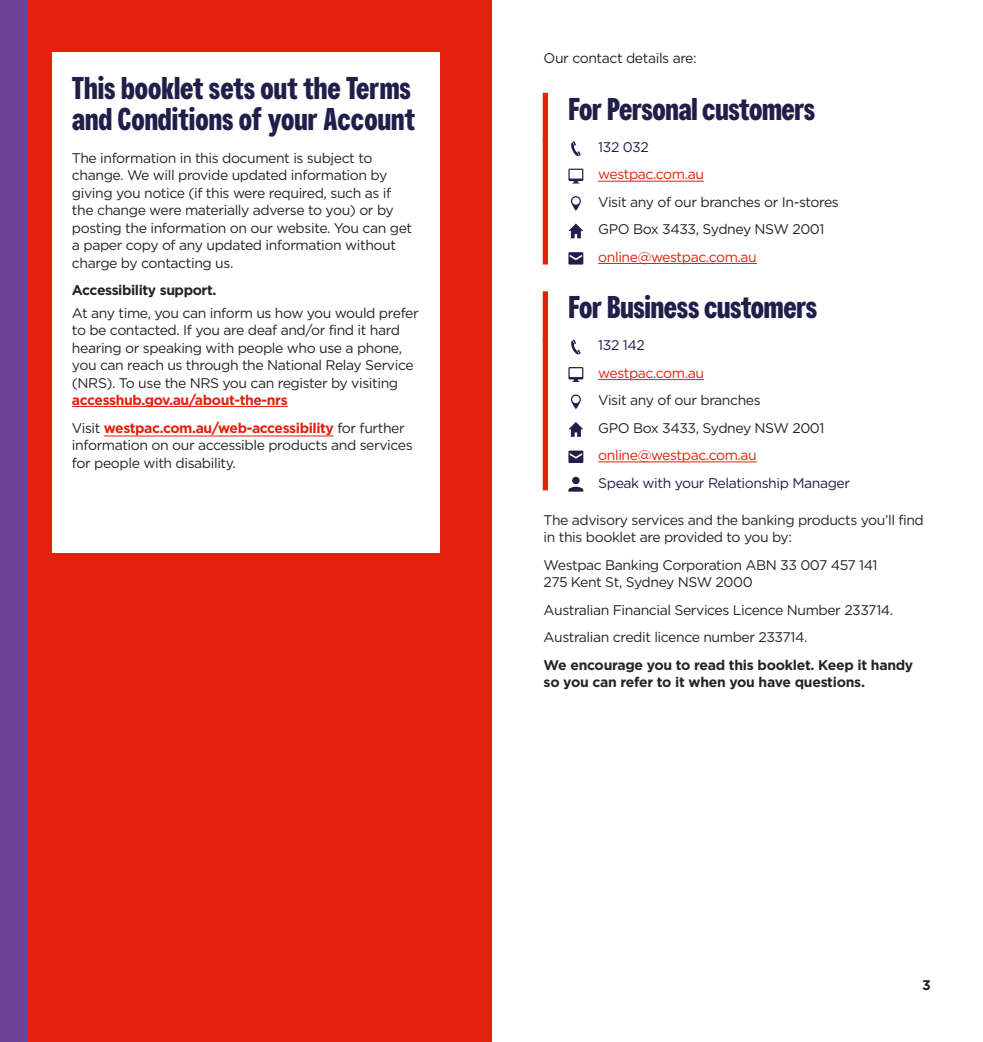
<style>
.page{position:relative;width:983px;height:1042px;background:#fff}
.page>*{position:absolute;margin:0;border:0;box-sizing:border-box;transform-origin:0 0}
.TH1_Non_TOC{font:700 31.5px/31.5px "Westpac";color:#211f4a}
.We_re_here_to_help{font:700 31.5px "Westpac";letter-spacing:-.01em;color:#211f4a}
.Body{font:14px/17.5px "Gotham";letter-spacing:-.03em;color:#252524}
.Body-2{font:700 14px/17.5px "Gotham";letter-spacing:-.02em;color:#252524}
.Contact_with_icon{font:14px "Gotham";letter-spacing:-.03em;color:#252524}
.Contact_with_icon-2{font:14px "Gotham";letter-spacing:-.03em;color:#e4200e}
.Contact_with_icon-3{font:14px "Gotham";letter-spacing:-.03em;color:#211f4a}
.s1{font-weight:700;color:#e4200e}
</style>
<div class="page">
<div style="left:542px;top:93px;width:6px;height:49px;background:#e4200e"></div>
<div style="left:542px;top:140px;width:6px;height:124px;background:#e4200e"></div>
<hr style="left:598px;top:181px;width:106px;height:1px;background:#e4200e">
<hr style="left:598px;top:263px;width:158px;height:1px;background:#e4200e">
<div style="left:542px;top:291px;width:6px;height:49px;background:#e4200e"></div>
<div style="left:542px;top:338px;width:6px;height:152px;background:#e4200e"></div>
<hr style="left:598px;top:379px;width:106px;height:1px;background:#e4200e">
<hr style="left:598px;top:461px;width:158px;height:1px;background:#e4200e">
<svg style="left:571px;top:141px;width:9px;height:15px"></svg>
<svg style="left:568px;top:169px;width:15px;height:14px"></svg>
<svg style="left:571px;top:196px;width:9px;height:15px"></svg>
<svg style="left:568px;top:223px;width:15px;height:15px"></svg>
<svg style="left:568px;top:252px;width:15px;height:13px"></svg>
<svg style="left:571px;top:340px;width:9px;height:14px"></svg>
<svg style="left:568px;top:367px;width:15px;height:15px"></svg>
<svg style="left:570px;top:394px;width:10px;height:15px"></svg>
<svg style="left:568px;top:422px;width:15px;height:15px"></svg>
<svg style="left:568px;top:450px;width:15px;height:13px"></svg>
<svg style="left:568px;top:477px;width:15px;height:15px"></svg>
<div style="left:0;top:0;width:491px;height:1042px;background:#e4200e"></div>
<div style="left:0;top:0;width:26px;height:1042px;background:#6c4394"></div>
<div style="left:52px;top:52px;width:387px;height:501px;background:#fff"></div>
<hr style="left:72px;top:406px;width:215px;height:1px;background:#e4200e">
<hr style="left:104px;top:436px;width:229px;height:1px;background:#e4200e">
<h2 class="TH1_Non_TOC" style="left:72px;top:71px;width:344px">This booklet sets out the Terms and Conditions of your Account</h2>
<p class="Body" style="left:72px;top:149px;width:342px">The information in this document is subject to change. We will provide updated information by giving you notice (if this were required, such as if the change were materially adverse to you) or by posting the information on our website. You can get a paper copy of any updated information without charge by contacting us.</p>
<p class="Body-2" style="left:72px;top:281px;width:146px">Accessibility support.</p>
<p class="Body" style="left:72px;top:303px;width:348px">At any time, you can inform us how you would prefer to be contacted. If you are deaf and/or find it hard hearing or speaking with people who use a phone, you can reach us through the National Relay Service (NRS). To use the NRS you can register by visiting <span class="s1">accesshub.gov.au/about-the-nrs</span></p>
<p class="Body" style="left:72px;top:418px;width:342px">Visit <span class="s1">westpac.com.au/web-accessibility</span> for further information on our accessible products and services for people with disability.</p>
<p class="Body" style="left:543px;top:49px;width:154px">Our contact details are:</p>
<h2 class="We_re_here_to_help" style="left:568px;top:90px;width:248px">For Personal customers</h2>
<p class="Contact_with_icon-3" style="left:598px;top:138px;width:52px">132 032</p>
<p class="Contact_with_icon-2" style="left:598px;top:165px;width:107px">westpac.com.au</p>
<p class="Contact_with_icon" style="left:598px;top:193px;width:242px">Visit any of our branches or In-stores</p>
<p class="Contact_with_icon" style="left:598px;top:220px;width:228px">GPO Box 3433, Sydney NSW 2001</p>
<p class="Contact_with_icon-2" style="left:598px;top:248px;width:160px">online@westpac.com.au</p>
<h2 class="We_re_here_to_help" style="left:568px;top:288px;width:250px">For Business customers</h2>
<p class="Contact_with_icon-3" style="left:598px;top:336px;width:48px">132 142</p>
<p class="Contact_with_icon-2" style="left:598px;top:364px;width:107px">westpac.com.au</p>
<p class="Contact_with_icon" style="left:598px;top:391px;width:164px">Visit any of our branches</p>
<p class="Contact_with_icon" style="left:598px;top:419px;width:228px">GPO Box 3433, Sydney NSW 2001</p>
<p class="Contact_with_icon-2" style="left:598px;top:446px;width:160px">online@westpac.com.au</p>
<p class="Contact_with_icon-3" style="left:598px;top:474px;width:253px">Speak with your Relationship Manager</p>
<p class="Body" style="left:543px;top:511px;width:382px">The advisory services and the banking products you’ll find in this booklet are provided to you by:</p>
<p class="Body" style="left:543px;top:556px;width:335px">Westpac Banking Corporation ABN 33 007 457 141</p>
<p class="Body" style="left:543px;top:573px;width:211px">275 Kent St, Sydney NSW 2000</p>
<p class="Body" style="left:543px;top:601px;width:351px">Australian Financial Services Licence Number 233714.</p>
<p class="Body" style="left:543px;top:628px;width:265px">Australian credit licence number 233714.</p>
<p class="Body-2" style="left:543px;top:656px;width:371px">We encourage you to read this booklet. Keep it handy so you can refer to it when you have questions.</p>
<p class="Body-2" style="left:921px;top:976px;width:10px">3</p>
</div>
